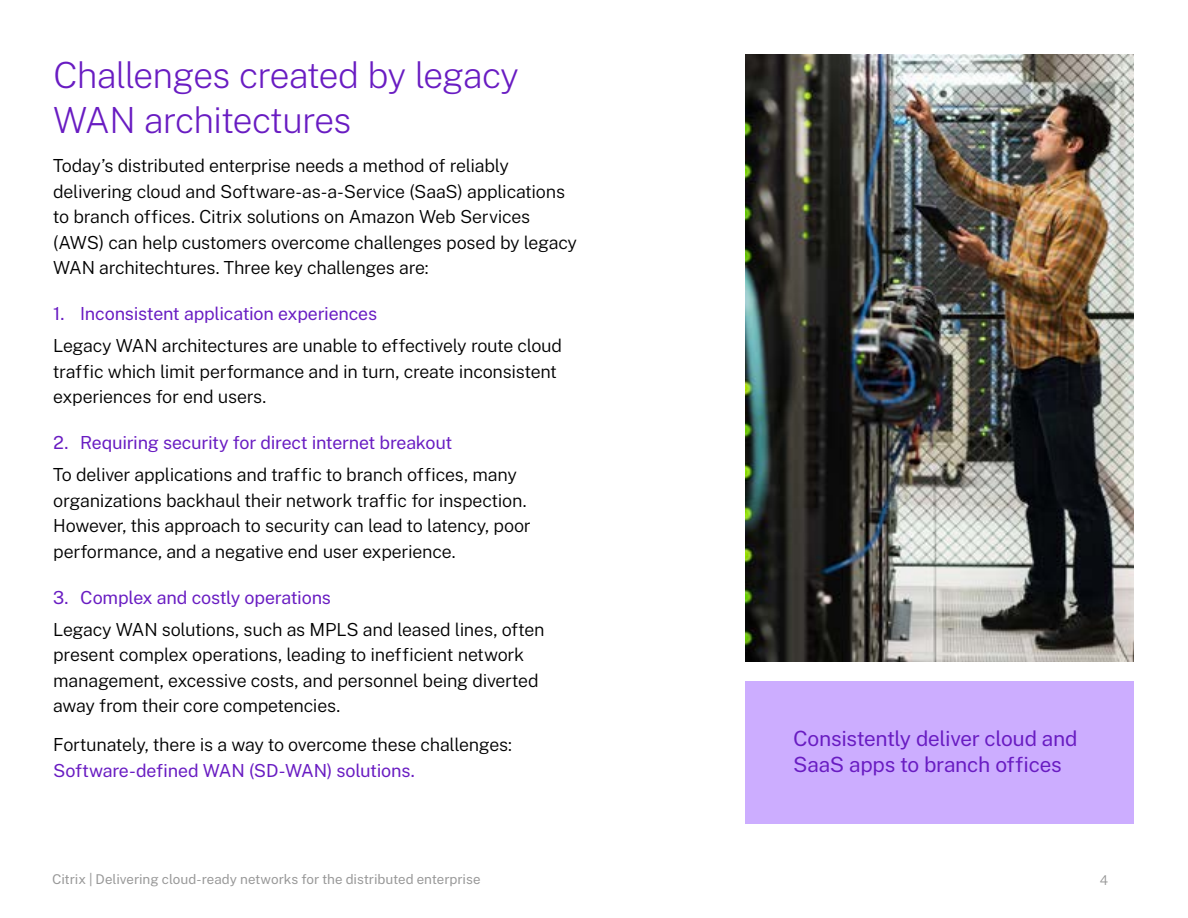
<style>
.page{position:relative;width:1188px;height:918px;background:#fff}
.page>*{position:absolute;margin:0;border:0;box-sizing:border-box;transform-origin:0 0}
.t1{font:200 36px/45px "Public Sans";letter-spacing:-.025em;color:#691cc2}
.t2{font:21px/25.5px "Public Sans";letter-spacing:-.01em;color:#691cc2}
.t3{font:300 18px/25.5px "Public Sans";letter-spacing:-.015em;color:#000}
.t4{font:18px "Public Sans";letter-spacing:-.01em;color:#691cc2}
.t5{font:13.5px "Public Sans";color:#989898}
.t6{font:300 13.5px "Public Sans";color:#989898}
</style>
<div class="page">
<div style="left:746px;top:681px;width:388px;height:143px;background:#ccadff"></div>
<img style="left:746px;top:54px;width:388px;height:608px">
<h1 class="t1" style="left:53px;top:51px;width:467px">Challenges created by legacy<br>WAN architectures</h1>
<p class="t3" style="left:53px;top:152px;width:525px">Today’s distributed enterprise needs a method of reliably delivering cloud and Software-as-a-Service (SaaS) applications to branch offices. Citrix solutions on Amazon Web Services (AWS) can help customers overcome challenges posed by legacy WAN architechtures. Three key challenges are:</p>
<p class="t4" style="left:53px;top:300px;width:326px">1. Inconsistent application experiences</p>
<p class="t3" style="left:53px;top:332px;width:510px">Legacy WAN architectures are unable to effectively route cloud traffic which limit performance and in turn, create inconsistent experiences for end users.</p>
<p class="t4" style="left:53px;top:429px;width:401px">2. Requiring security for direct internet breakout</p>
<p class="t3" style="left:53px;top:461px;width:479px">To deliver applications and traffic to branch offices, many organizations backhaul their network traffic for inspection.<br>However, this approach to security can lead to latency, poor performance, and a negative end user experience.</p>
<p class="t4" style="left:53px;top:583px;width:280px">3. Complex and costly operations</p>
<p class="t3" style="left:53px;top:616px;width:493px">Legacy WAN solutions, such as MPLS and leased lines, often present complex operations, leading to inefficient network management, excessive costs, and personnel being diverted away from their core competencies.</p>
<p class="t3" style="left:53px;top:731px;width:460px">Fortunately, there is a way to overcome these challenges:</p>
<p class="t4" style="left:53px;top:757px;width:363px">Software-defined WAN (SD-WAN) solutions.</p>
<p class="t2" style="left:793px;top:725px;width:286px">Consistently deliver cloud and<br>SaaS apps to branch offices</p>
<p class="t5" style="left:52px;top:869px;width:430px">Citrix | Delivering cloud-ready networks for the distributed enterprise</p>
<p class="t6" style="left:1100px;top:870px;width:10px">4</p>
</div>
